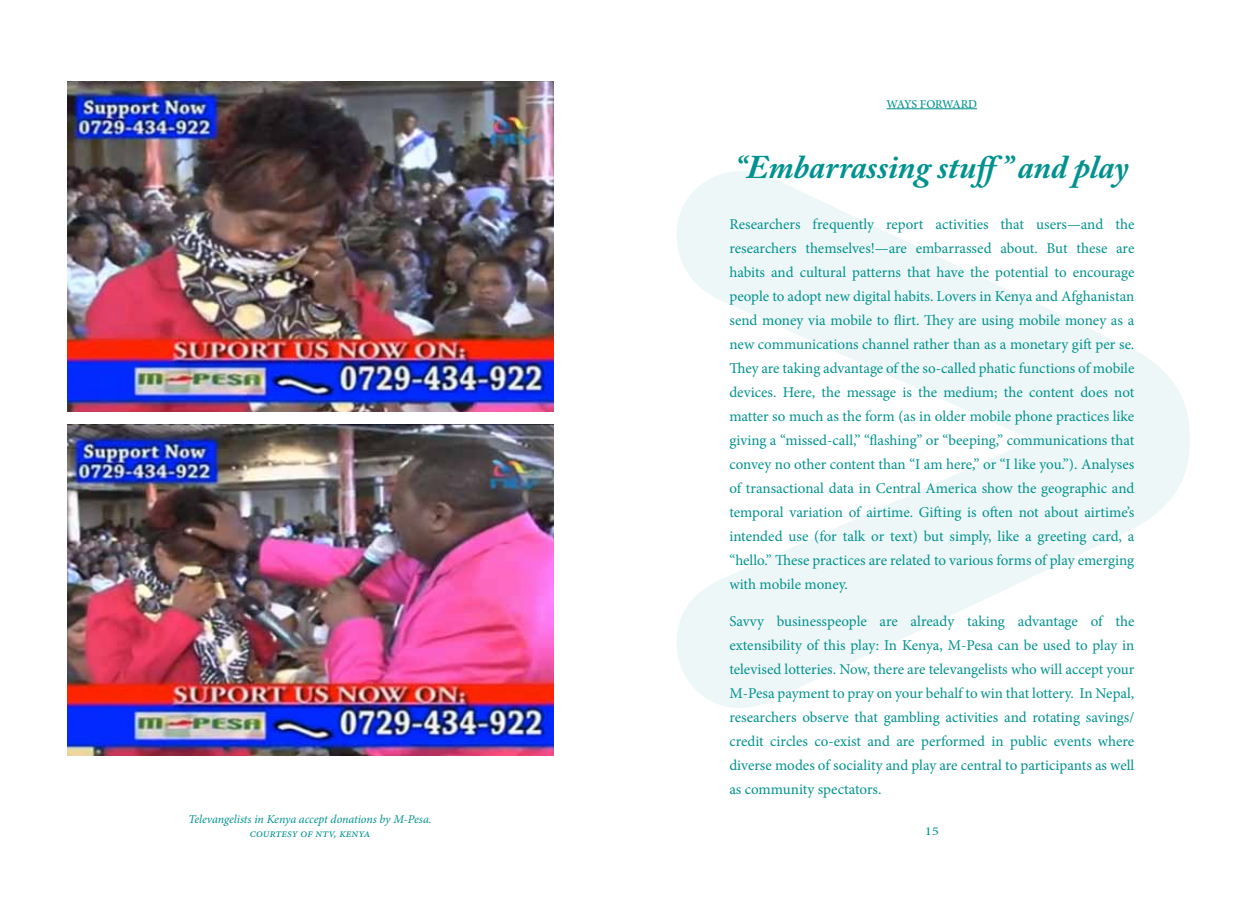
<style>
.page{position:relative;width:1242px;height:918px;background:#fff}
.page>*{position:absolute;margin:0;border:0;box-sizing:border-box;transform-origin:0 0}
.t1{font:700 1035px "Gotham Rounded";color:#00928f}
.t2{font:italic 700 33px "Adobe Caslon Pro";color:#00928f}
.t3{font:15px/24px "Minion Pro";letter-spacing:-.005em;color:#00928f;text-align:justify}
.t4{font:italic 12px/14.4px "Minion Pro";letter-spacing:-.005em;color:#00928f;text-align:center}
.t5{font:500 12px "Minion Pro";letter-spacing:-.03em;color:#00928f}
.t6{font:12px "Minion Pro";color:#00928f;scale:1.25 1}
</style>
<div class="page">
<hr style="left:887px;top:108px;width:90px;height:1px;background:#00928f">
<img style="left:68px;top:81px;width:486px;height:331px">
<img style="left:67px;top:425px;width:486px;height:330px">
<p class="t4" style="left:189px;top:812px;width:245px">Televangelists in Kenya accept donations by M-Pesa. courtesy of ntv, kenya</p>
<p class="t5" style="left:887px;top:96px;width:92px">WAYS FORWARD</p>
<h2 class="t2" style="left:735px;top:147px;width:396px">“Embarrassing stuff” and play</h2>
<p class="t3" style="left:729px;top:212px;width:407px">Researchers frequently report activities that users—and the researchers themselves!—are embarrassed about. But these are habits and cultural patterns that have the potential to encourage people to adopt new digital habits. Lovers in Kenya and Afghanistan send money via mobile to flirt. They are using mobile money as a new communications channel rather than as a monetary gift per se.<br>They are taking advantage of the so-called phatic functions of mobile devices. Here, the message is the medium; the content does not matter so much as the form (as in older mobile phone practices like giving a “missed-call,” “flashing” or “beeping,” communications that convey no other content than “I am here,” or “I like you.”). Analyses of transactional data in Central America show the geographic and temporal variation of airtime. Gifting is often not about airtime’s intended use (for talk or text) but simply, like a greeting card, a “hello.” These practices are related to various forms of play emerging with mobile money.</p>
<p class="t3" style="left:729px;top:610px;width:407px">Savvy businesspeople are already taking advantage of the extensibility of this play: In Kenya, M-Pesa can be used to play in televised lotteries. Now, there are televangelists who will accept your M-Pesa payment to pray on your behalf to win that lottery. In Nepal, researchers observe that gambling activities and rotating savings/ credit circles co-exist and are performed in public events where diverse modes of sociality and play are central to participants as well as community spectators.</p>
<h1 class="t1" style="left:592px;top:-322px;width:664px">&gt;</h1>
<p class="t6" style="left:925px;top:823px;width:13px">15</p>
</div>
